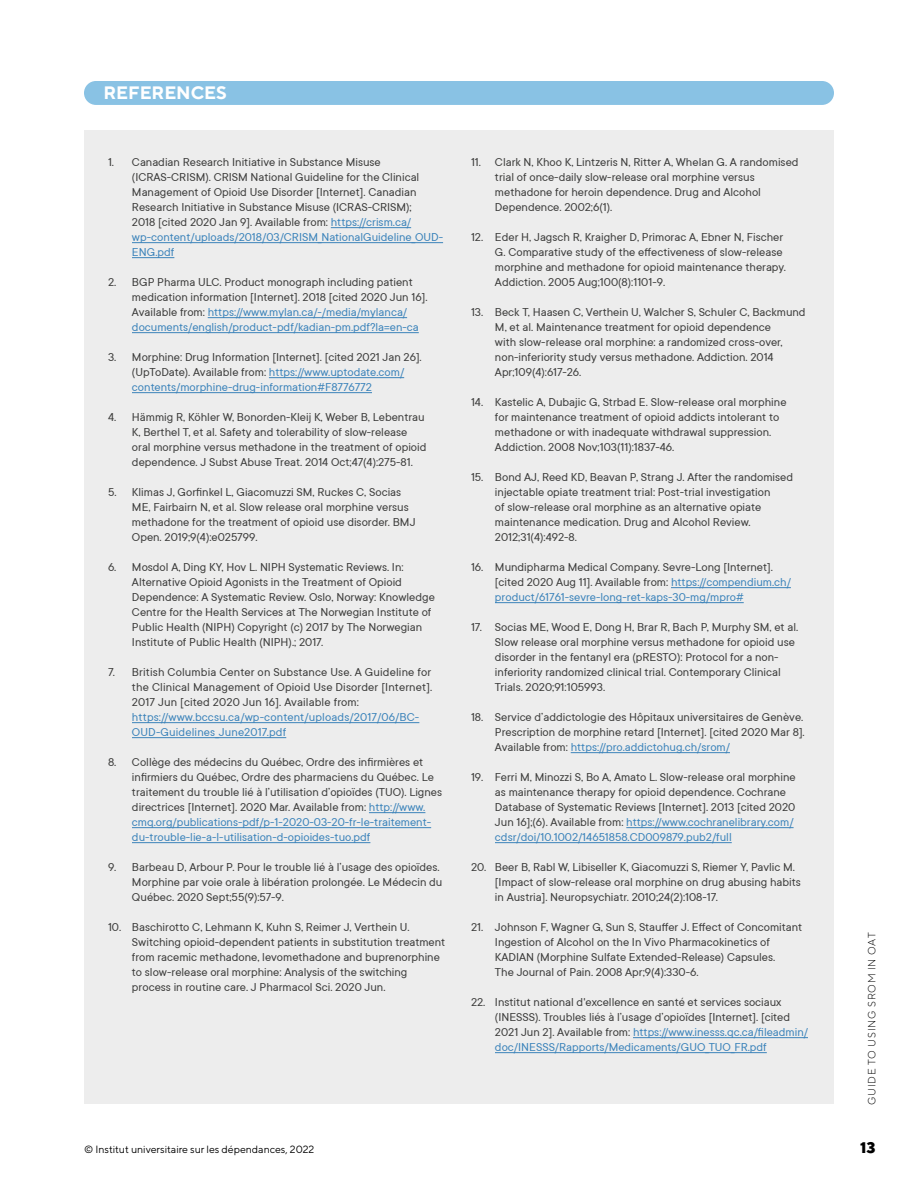
<style>
.page{position:relative;width:918px;height:1188px;background:#fff}
.page>*{position:absolute;margin:0;border:0;box-sizing:border-box;transform-origin:0 0}
.t1{font:700 18px "TT Norms Pro";color:#fff}
.t2{font:800 15.3px "TT Norms Pro";color:#000}
.t3{font:12.75px/15px "TT Commons";color:#3c3c3b}
.t4{font:12.75px/15px "TT Commons";letter-spacing:.01em;color:#3b83ba}
.t5{font:10.5px "TT Norms Pro";color:#000}
.t6{font:300 10.5px "TT Norms Pro";letter-spacing:.07em;color:#000}
.s1{color:#3b83ba}
</style>
<div class="page">
<div style="left:84px;top:130px;width:750px;height:974px;background:#ededed"></div>
<hr style="left:331px;top:227px;width:80px;height:1px;background:#3b83ba">
<hr style="left:132px;top:242px;width:311px;height:1px;background:#3b83ba">
<hr style="left:132px;top:257px;width:42px;height:1px;background:#3b83ba">
<hr style="left:208px;top:317px;width:199px;height:1px;background:#3b83ba">
<hr style="left:132px;top:332px;width:287px;height:1px;background:#3b83ba">
<hr style="left:269px;top:377px;width:135px;height:1px;background:#3b83ba">
<hr style="left:132px;top:392px;width:240px;height:1px;background:#3b83ba">
<hr style="left:132px;top:722px;width:287px;height:1px;background:#3b83ba">
<hr style="left:132px;top:737px;width:154px;height:1px;background:#3b83ba">
<hr style="left:369px;top:812px;width:56px;height:1px;background:#3b83ba">
<hr style="left:132px;top:827px;width:299px;height:1px;background:#3b83ba">
<hr style="left:132px;top:842px;width:238px;height:1px;background:#3b83ba">
<hr style="left:671px;top:587px;width:120px;height:1px;background:#3b83ba">
<hr style="left:495px;top:602px;width:249px;height:1px;background:#3b83ba">
<hr style="left:571px;top:752px;width:159px;height:1px;background:#3b83ba">
<hr style="left:626px;top:827px;width:168px;height:1px;background:#3b83ba">
<hr style="left:495px;top:842px;width:237px;height:1px;background:#3b83ba">
<hr style="left:633px;top:1037px;width:175px;height:1px;background:#3b83ba">
<hr style="left:495px;top:1052px;width:272px;height:1px;background:#3b83ba">
<div style="left:84px;top:81px;width:750px;height:24px;background:#89c2e4;border-radius:12px"></div>
<h1 class="t1" style="left:104px;top:80px;width:125px">REFERENCES</h1>
<p class="t3" style="left:132px;top:154px;width:313px;text-indent:-24px">1. Canadian Research Initiative in Substance Misuse (ICRAS-CRISM). CRISM National Guideline for the Clinical Management of Opioid Use Disorder [Internet]. Canadian Research Initiative in Substance Misuse (ICRAS-CRISM);<br>2018 [cited 2020 Jan 9]. Available from: <span class="s1">https://crism.ca/ wp-content/uploads/2018/03/CRISM_NationalGuideline_OUD-ENG.pdf</span></p>
<p class="t3" style="left:132px;top:274px;width:297px;text-indent:-24px">2. BGP Pharma ULC. Product monograph including patient medication information [Internet]. 2018 [cited 2020 Jun 16].<br>Available from: <span class="s1">https://www.mylan.ca/-/media/mylanca/ documents/english/product-pdf/kadian-pm.pdf?la=en-ca</span></p>
<p class="t3" style="left:132px;top:349px;width:291px;text-indent:-24px">3. Morphine: Drug Information [Internet]. [cited 2021 Jan 26]. (UpToDate). Available from: <span class="s1">https://www.uptodate.com/ contents/morphine-drug-information#F8776772</span></p>
<p class="t3" style="left:132px;top:409px;width:296px;text-indent:-24px">4. Hämmig R, Köhler W, Bonorden-Kleij K, Weber B, Lebentrau K, Berthel T, et al. Safety and tolerability of slow-release oral morphine versus methadone in the treatment of opioid dependence. J Subst Abuse Treat. 2014 Oct;47(4):275‑81.</p>
<p class="t3" style="left:132px;top:484px;width:285px;text-indent:-24px">5. Klimas J, Gorfinkel L, Giacomuzzi SM, Ruckes C, Socias ME, Fairbairn N, et al. Slow release oral morphine versus methadone for the treatment of opioid use disorder. BMJ Open. 2019;9(4):e025799.</p>
<p class="t3" style="left:132px;top:559px;width:304px;text-indent:-24px">6. Mosdol A, Ding KY, Hov L. NIPH Systematic Reviews. In:<br>Alternative Opioid Agonists in the Treatment of Opioid Dependence: A Systematic Review. Oslo, Norway: Knowledge Centre for the Health Services at The Norwegian Institute of Public Health (NIPH) Copyright (c) 2017 by The Norwegian Institute of Public Health (NIPH).; 2017.</p>
<p class="t3" style="left:132px;top:664px;width:302px;text-align:justify;text-indent:-24px">7. British Columbia Center on Substance Use. A Guideline for the Clinical Management of Opioid Use Disorder [Internet].<br>2017 Jun [cited 2020 Jun 16]. Available from:</p>
<p class="t4" style="left:132px;top:709px;width:289px">https://www.bccsu.ca/wp-content/uploads/2017/06/BC-<br>OUD-Guidelines_June2017.pdf</p>
<p class="t3" style="left:132px;top:754px;width:312px;text-indent:-24px">8. Collège des médecins du Québec, Ordre des infirmières et infirmiers du Québec, Ordre des pharmaciens du Québec. Le traitement du trouble lié à l’utilisation d’opioïdes (TUO). Lignes directrices [Internet]. 2020 Mar. Available from: <span class="s1">http://www. cmq.org/publications-pdf/p-1-2020-03-20-fr-le-traitement&shy;du-trouble-lie-a-l-utilisation-d-opioides-tuo.pdf</span></p>
<p class="t3" style="left:132px;top:859px;width:312px;text-indent:-24px">9. Barbeau D, Arbour P. Pour le trouble lié à l’usage des opioïdes.<br>Morphine par voie orale à libération prolongée. Le Médecin du<br>Québec. 2020 Sept;55(9):57‑9.</p>
<p class="t3" style="left:132px;top:919px;width:315px;text-indent:-24px">10. Baschirotto C, Lehmann K, Kuhn S, Reimer J, Verthein U.<br>Switching opioid-dependent patients in substitution treatment from racemic methadone, levomethadone and buprenorphine to slow-release oral morphine: Analysis of the switching process in routine care. J Pharmacol Sci. 2020 Jun.</p>
<p class="t3" style="left:495px;top:154px;width:305px;text-indent:-24px">11. Clark N, Khoo K, Lintzeris N, Ritter A, Whelan G. A randomised trial of once-daily slow-release oral morphine versus methadone for heroin dependence. Drug and Alcohol Dependence. 2002;6(1).</p>
<p class="t3" style="left:495px;top:229px;width:293px;text-indent:-24px">12. Eder H, Jagsch R, Kraigher D, Primorac A, Ebner N, Fischer G. Comparative study of the effectiveness of slow-release morphine and methadone for opioid maintenance therapy.<br>Addiction. 2005 Aug;100(8):1101‑9.</p>
<p class="t3" style="left:495px;top:304px;width:312px;text-indent:-24px">13. Beck T, Haasen C, Verthein U, Walcher S, Schuler C, Backmund M, et al. Maintenance treatment for opioid dependence<br>with slow-release oral morphine: a randomized cross-over, non-inferiority study versus methadone. Addiction. 2014<br>Apr;109(4):617‑26.</p>
<p class="t3" style="left:495px;top:394px;width:293px;text-indent:-24px">14. Kastelic A, Dubajic G, Strbad E. Slow-release oral morphine for maintenance treatment of opioid addicts intolerant to methadone or with inadequate withdrawal suppression.<br>Addiction. 2008 Nov;103(11):1837‑46.</p>
<p class="t3" style="left:495px;top:469px;width:300px;text-indent:-24px">15. Bond AJ, Reed KD, Beavan P, Strang J. After the randomised injectable opiate treatment trial: Post-trial investigation<br>of slow-release oral morphine as an alternative opiate maintenance medication. Drug and Alcohol Review.<br>2012;31(4):492‑8.</p>
<p class="t3" style="left:495px;top:559px;width:297px;text-indent:-24px">16. Mundipharma Medical Company. Sevre-Long [Internet]. [cited 2020 Aug 11]. Available from: <span class="s1">https://compendium.ch/ product/61761-sevre-long-ret-kaps-30-mg/mpro#</span></p>
<p class="t3" style="left:495px;top:619px;width:305px;text-indent:-24px">17. Socias ME, Wood E, Dong H, Brar R, Bach P, Murphy SM, et al.<br>Slow release oral morphine versus methadone for opioid use disorder in the fentanyl era (pRESTO): Protocol for a non&shy;inferiority randomized clinical trial. Contemporary Clinical Trials. 2020;91:105993.</p>
<p class="t3" style="left:495px;top:709px;width:311px;text-align:justify;text-indent:-24px">18. Service d’addictologie des Hôpitaux universitaires de Genève.<br>Prescription de morphine retard [Internet]. [cited 2020 Mar 8].<br>Available from: <span class="s1">https://pro.addictohug.ch/srom/</span></p>
<p class="t3" style="left:495px;top:769px;width:302px;text-indent:-24px">19. Ferri M, Minozzi S, Bo A, Amato L. Slow-release oral morphine as maintenance therapy for opioid dependence. Cochrane Database of Systematic Reviews [Internet]. 2013 [cited 2020<br>Jun 16];(6). Available from: <span class="s1">https://www.cochranelibrary.com/ cdsr/doi/10.1002/14651858.CD009879.pub2/full</span></p>
<p class="t3" style="left:495px;top:859px;width:307px;text-indent:-24px">20. Beer B, Rabl W, Libiseller K, Giacomuzzi S, Riemer Y, Pavlic M. [Impact of slow-release oral morphine on drug abusing habits in Austria]. Neuropsychiatr. 2010;24(2):108‑17.</p>
<p class="t3" style="left:495px;top:919px;width:309px;text-indent:-24px">21. Johnson F, Wagner G, Sun S, Stauffer J. Effect of Concomitant Ingestion of Alcohol on the In Vivo Pharmacokinetics of KADIAN (Morphine Sulfate Extended-Release) Capsules.<br>The Journal of Pain. 2008 Apr;9(4):330‑6.</p>
<p class="t3" style="left:495px;top:994px;width:315px;text-indent:-24px">22. Institut national d'excellence en santé et services sociaux (INESSS). Troubles liés à l’usage d’opioïdes [Internet]. [cited 2021 Jun 2]. Available from: <span class="s1">https://www.inesss.qc.ca/fileadmin/ doc/INESSS/Rapports/Medicaments/GUO_TUO_FR.pdf</span></p>
<p class="t6" style="left:864px;top:1105px;width:174px;rotate:-90deg">GUIDE TO USING SROM IN OAT</p>
<p class="t5" style="left:84px;top:1142px;width:232px">© Institut universitaire sur les dépendances, 2022</p>
<p class="t2" style="left:860px;top:1136px;width:17px">13</p>
</div>
